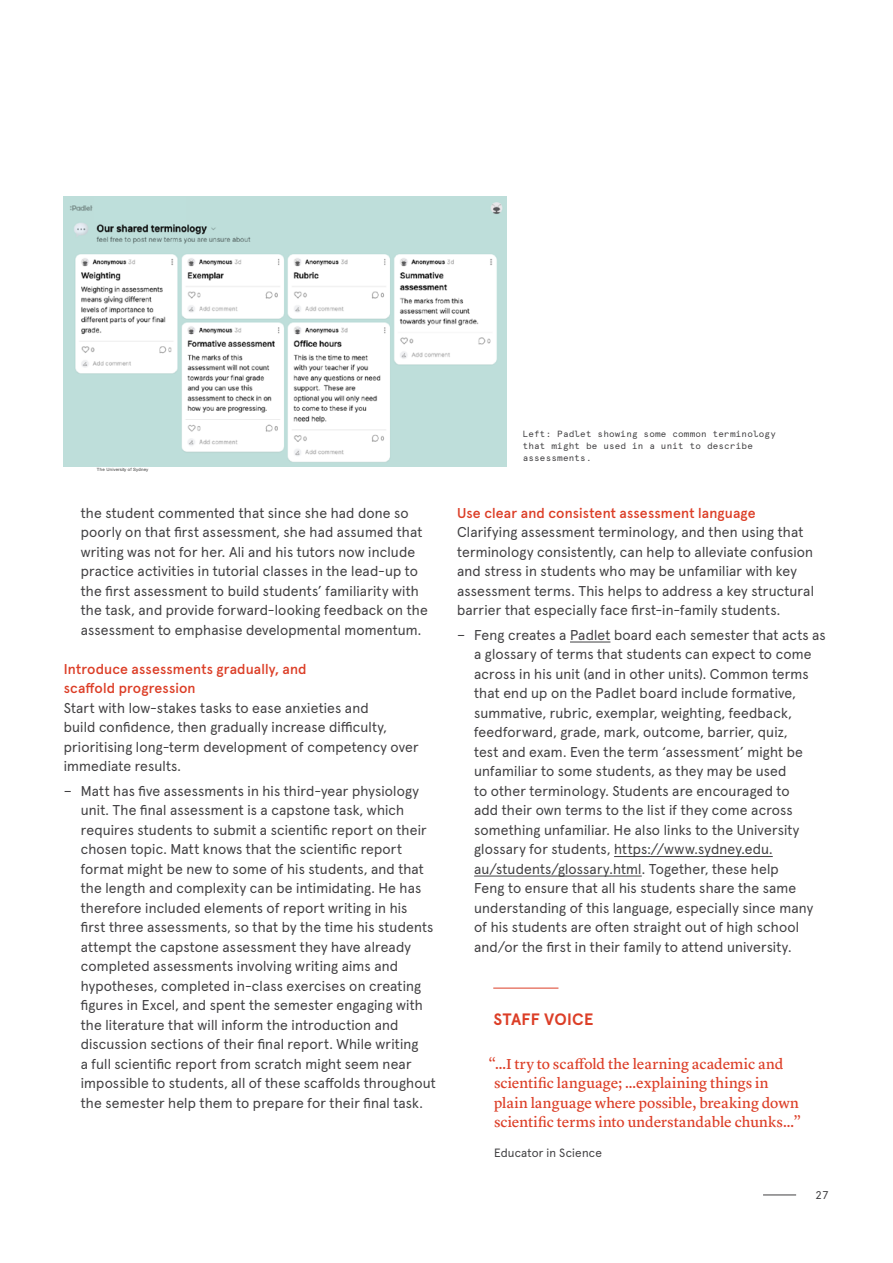
<style>
.page{position:relative;width:893px;height:1263px;background:#fff}
.page>*{position:absolute;margin:0;border:0;box-sizing:border-box;transform-origin:0 0}
.t1{font:700 16.5px "Apercu Pro";letter-spacing:.015em;color:#dc3e27}
.t2{font:15px/19.5px "Lyon Text LF Regular No.2";color:#dc3e27}
.t3{font:14.25px/19.5px "Apercu Pro";letter-spacing:.01em;color:#414042}
.t4{font:500 14.25px/19.5px "Apercu Pro";letter-spacing:.01em;color:#dc3e27}
.t5{font:12px "Apercu Pro";letter-spacing:.015em;color:#414042}
.t6{font:11.25px "Apercu Mono Pro";color:#414042}
.t7{font:9px/12px "Apercu Mono Pro";letter-spacing:.02em;color:#414042}
</style>
<div class="page">
<hr style="left:570px;top:641px;width:40px;height:1px;background:#414042">
<hr style="left:614px;top:856px;width:159px;height:1px;background:#414042">
<hr style="left:474px;top:875px;width:168px;height:1px;background:#414042">
<img style="left:64px;top:197px;width:443px;height:270px">
<div style="left:94px;top:197px;width:92px;height:24px;background:#bedfdb"></div>
<hr style="left:493px;top:988px;width:65px;height:1px;background:#dc3e27">
<hr style="left:763px;top:1194px;width:33px;height:1px;background:#414042">
<p class="t3" style="left:81px;top:502px;width:349px">the student commented that since she had done so poorly on that first assessment, she had assumed that writing was not for her. Ali and his tutors now include practice activities in tutorial classes in the lead-up to the first assessment to build students’ familiarity with the task, and provide forward-looking feedback on the assessment to emphasise developmental momentum.</p>
<h4 class="t4" style="left:64px;top:658px;width:244px">Introduce assessments gradually, and scaffold progression</h4>
<p class="t3" style="left:64px;top:697px;width:356px">Start with low-stakes tasks to ease anxieties and<br>build confidence, then gradually increase difficulty, prioritising long-term development of competency over immediate results.</p>
<p class="t3" style="left:81px;top:780px;width:357px;text-indent:-17px">− Matt has five assessments in his third-year physiology unit. The final assessment is a capstone task, which requires students to submit a scientific report on their chosen topic. Matt knows that the scientific report format might be new to some of his students, and that the length and complexity can be intimidating. He has therefore included elements of report writing in his<br>first three assessments, so that by the time his students attempt the capstone assessment they have already completed assessments involving writing aims and hypotheses, completed in-class exercises on creating figures in Excel, and spent the semester engaging with the literature that will inform the introduction and discussion sections of their final report. While writing<br>a full scientific report from scratch might seem near impossible to students, all of these scaffolds throughout the semester help them to prepare for their final task.</p>
<p class="t7" style="left:523px;top:427px;width:255px">Left: Padlet showing some common terminology that might be used in a unit to describe assessments.</p>
<h4 class="t4" style="left:457px;top:502px;width:300px">Use clear and consistent assessment language</h4>
<p class="t3" style="left:457px;top:521px;width:358px">Clarifying assessment terminology, and then using that terminology consistently, can help to alleviate confusion and stress in students who may be unfamiliar with key assessment terms. This helps to address a key structural barrier that especially face first-in-family students.</p>
<p class="t3" style="left:474px;top:624px;width:353px;text-indent:-17px">− Feng creates a Padlet board each semester that acts as a glossary of terms that students can expect to come across in his unit (and in other units). Common terms that end up on the Padlet board include formative, summative, rubric, exemplar, weighting, feedback, feedforward, grade, mark, outcome, barrier, quiz,<br>test and exam. Even the term ‘assessment’ might be unfamiliar to some students, as they may be used<br>to other terminology. Students are encouraged to<br>add their own terms to the list if they come across something unfamiliar. He also links to the University glossary for students, https://www.sydney.edu. au/students/glossary.html. Together, these help<br>Feng to ensure that all his students share the same understanding of this language, especially since many of his students are often straight out of high school and/or the first in their family to attend university.</p>
<h4 class="t1" style="left:493px;top:1006px;width:101px">STAFF VOICE</h4>
<p class="t2" style="left:494px;top:1053px;width:308px;text-indent:-6px">“…I try to scaffold the learning academic and scientific language; …explaining things in plain language where possible, breaking down scientific terms into understandable chunks…”</p>
<p class="t5" style="left:494px;top:1143px;width:109px">Educator in Science</p>
<p class="t6" style="left:815px;top:1187px;width:16px">27</p>
</div>
